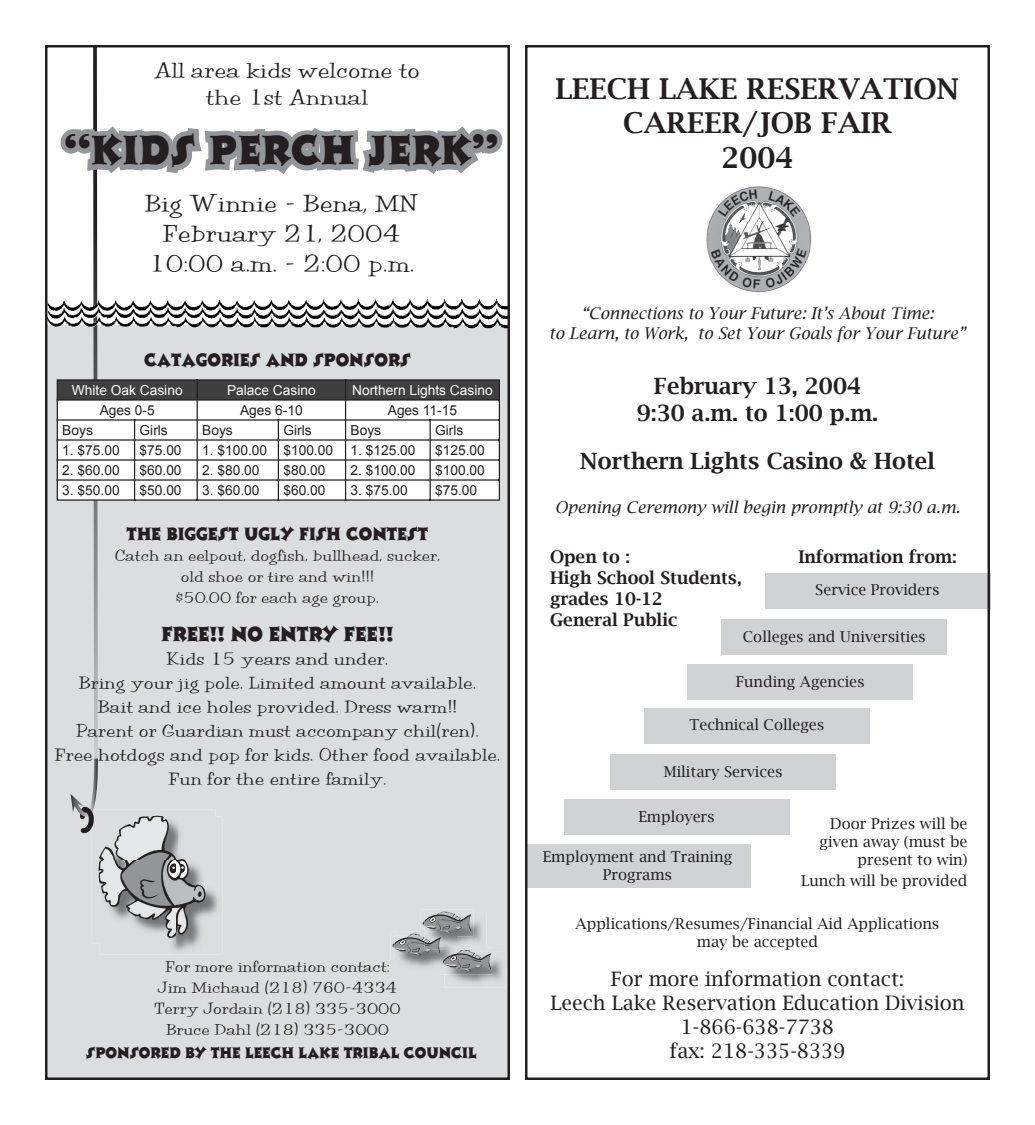
<style>
.page{position:relative;width:1035px;height:1125px;background:#fff}
.page>*{position:absolute;margin:0;border:0;box-sizing:border-box;transform-origin:0 0}
.t1{font:40px "Ashley Crawford";letter-spacing:.03em;color:#231f20}
.t2{font:600 28.75px/34.5px "Lucida Bright";color:#231f20;text-align:center}
.t3{font:27.5px/30px "Parade";color:#231f20;text-align:center}
.t4{font:25px/26.2px "Parade";color:#231f20;text-align:center}
.t5{font:600 22.5px/27px "Lucida Bright";color:#231f20;text-align:center}
.t6{font:20px/24px "Parade";color:#231f20;text-align:center}
.t7{font:20px/24px "Lucida Bright";color:#231f20;text-align:center}
.t8{font:20px "Ashley Crawford";color:#231f20}
.t9{font:17.5px/21px "Parade";color:#231f20;text-align:center}
.t10{font:600 17.5px/21px "Lucida Bright";color:#231f20}
.t11{font:17.5px "Ashley Crawford";color:#231f20}
.t12{font:italic 16.25px/19.5px "Lucida Bright";color:#231f20;text-align:center}
.t13{font:15px/18px "Lucida Bright";color:#231f20;text-align:center}
.t14{font:15px "Ashley Crawford";color:#231f20}
.t15{font:13.75px "Arial";color:#231f20}
.t16{font:13.75px "Arial";color:#fff}
</style>
<div class="page">
<img style="left:706px;top:186px;width:106px;height:107px">
<div style="left:49px;top:325px;width:457px;height:751px;background:#dcdddf"></div>
<img style="left:100px;top:835px;width:122px;height:120px">
<img style="left:92px;top:835px;width:8px;height:109px">
<img style="left:100px;top:835px;width:115px;height:109px">
<img style="left:394px;top:959px;width:47px;height:13px">
<img style="left:391px;top:932px;width:30px;height:27px">
<img style="left:456px;top:913px;width:30px;height:35px">
<img style="left:421px;top:909px;width:52px;height:23px">
<img style="left:425px;top:913px;width:48px;height:23px">
<img style="left:444px;top:951px;width:62px;height:36px">
<img style="left:441px;top:948px;width:52px;height:27px">
<img style="left:441px;top:959px;width:3px;height:13px">
<svg style="left:421px;top:932px;width:35px;height:27px"></svg>
<img style="left:444px;top:951px;width:49px;height:24px">
<img style="left:444px;top:951px;width:12px;height:21px">
<svg style="left:54px;top:49px;width:452px;height:786px"></svg>
<div style="left:765px;top:574px;width:225px;height:35px;background:#d1d2d4"></div>
<div style="left:722px;top:619px;width:225px;height:36px;background:#d1d2d4"></div>
<div style="left:644px;top:709px;width:225px;height:35px;background:#d1d2d4"></div>
<div style="left:611px;top:754px;width:225px;height:35px;background:#d1d2d4"></div>
<div style="left:688px;top:664px;width:225px;height:35px;background:#d1d2d4"></div>
<div style="left:525px;top:844px;width:225px;height:44px;background:#d1d2d4"></div>
<div style="left:564px;top:799px;width:225px;height:35px;background:#d1d2d4"></div>
<div style="left:45px;top:45px;width:465px;height:1035px;border:3px solid #231f20"></div>
<div style="left:525px;top:45px;width:465px;height:1035px;border:3px solid #231f20"></div>
<h3 class="t4" style="left:154px;top:57px;width:267px">All area kids welcome to the 1st Annual</h3>
<h1 class="t1" style="left:65px;top:121px;width:435px">“KIDS PERCH JERK”</h1>
<h3 class="t3" style="left:145px;top:188px;width:275px">Big Winnie - Bena, MN<br>February 21, 2004<br>10:00 a.m. - 2:00 p.m.</h3>
<p class="t11" style="left:144px;top:347px;width:269px">CATAGORIES AND SPONSORS</p>
<p class="t16" style="left:72px;top:381px;width:112px">White Oak Casino</p>
<p class="t16" style="left:227px;top:381px;width:90px">Palace Casino</p>
<p class="t16" style="left:352px;top:381px;width:142px">Northern Lights Casino</p>
<p class="t15" style="left:100px;top:401px;width:57px">Ages 0-5</p>
<p class="t15" style="left:240px;top:401px;width:64px">Ages 6-10</p>
<p class="t15" style="left:388px;top:401px;width:71px">Ages 11-15</p>
<p class="t15" style="left:62px;top:421px;width:32px">Boys</p>
<p class="t15" style="left:140px;top:421px;width:30px">Girls</p>
<p class="t15" style="left:202px;top:421px;width:32px">Boys</p>
<p class="t15" style="left:283px;top:421px;width:30px">Girls</p>
<p class="t15" style="left:351px;top:421px;width:32px">Boys</p>
<p class="t15" style="left:435px;top:421px;width:30px">Girls</p>
<p class="t15" style="left:62px;top:441px;width:59px">1. $75.00</p>
<p class="t15" style="left:140px;top:441px;width:44px">$75.00</p>
<p class="t15" style="left:202px;top:441px;width:132px">1. $100.00 $100.00</p>
<p class="t15" style="left:351px;top:441px;width:66px">1. $125.00</p>
<p class="t15" style="left:435px;top:441px;width:51px">$125.00</p>
<p class="t15" style="left:62px;top:461px;width:59px">2. $60.00</p>
<p class="t15" style="left:140px;top:461px;width:44px">$60.00</p>
<p class="t15" style="left:202px;top:461px;width:59px">2. $80.00</p>
<p class="t15" style="left:283px;top:461px;width:44px">$80.00</p>
<p class="t15" style="left:351px;top:461px;width:66px">2. $100.00</p>
<p class="t15" style="left:435px;top:461px;width:51px">$100.00</p>
<p class="t15" style="left:62px;top:481px;width:59px">3. $50.00</p>
<p class="t15" style="left:140px;top:481px;width:44px">$50.00</p>
<p class="t15" style="left:202px;top:481px;width:59px">3. $60.00</p>
<p class="t15" style="left:283px;top:481px;width:44px">$60.00</p>
<p class="t15" style="left:351px;top:481px;width:59px">3. $75.00</p>
<p class="t15" style="left:435px;top:481px;width:44px">$75.00</p>
<p class="t11" style="left:127px;top:521px;width:303px">THE BIGGEST UGLY FISH CONTEST</p>
<p class="t9" style="left:115px;top:545px;width:327px">Catch an eelpout, dogfish, bullhead, sucker, old shoe or tire and win!!!<br>$50.00 for each age group.</p>
<h3 class="t8" style="left:162px;top:619px;width:234px">FREE!! NO ENTRY FEE!!</h3>
<p class="t6" style="left:55px;top:646px;width:447px">Kids 15 years and under.<br>Bring your jig pole. Limited amount available.<br>Bait and ice holes provided. Dress warm!!<br>Parent or Guardian must accompany chil(ren).<br>Free hotdogs and pop for kids. Other food available.<br>Fun for the entire family.</p>
<p class="t9" style="left:154px;top:956px;width:248px">For more information contact:<br>Jim Michaud (218) 760-4334<br>Terry Jordain (218) 335-3000<br>Bruce Dahl (218) 335-3000</p>
<p class="t14" style="left:86px;top:1042px;width:392px">SPONSORED BY THE LEECH LAKE TRIBAL COUNCIL</p>
<h2 class="t2" style="left:555px;top:71px;width:406px">LEECH LAKE RESERVATION<br>CAREER/JOB FAIR<br>2004</h2>
<p class="t12" style="left:549px;top:304px;width:418px">“Connections to Your Future: It’s About Time:<br>to Learn, to Work, to Set Your Goals for Your Future”</p>
<h3 class="t5" style="left:637px;top:373px;width:243px">February 13, 2004<br>9:30 a.m. to 1:00 p.m.</h3>
<h3 class="t5" style="left:580px;top:448px;width:356px">Northern Lights Casino &amp; Hotel</h3>
<p class="t12" style="left:555px;top:497px;width:407px">Opening Ceremony will begin promptly at 9:30 a.m.</p>
<p class="t10" style="left:798px;top:546px;width:160px">Information from:</p>
<p class="t10" style="left:550px;top:547px;width:193px">Open to :<br>High School Students, grades 10-12<br>General Public</p>
<p class="t13" style="left:815px;top:581px;width:126px">Service Providers</p>
<p class="t13" style="left:743px;top:628px;width:185px">Colleges and Universities</p>
<p class="t13" style="left:736px;top:673px;width:130px">Funding Agencies</p>
<p class="t13" style="left:689px;top:715px;width:137px">Technical Colleges</p>
<p class="t13" style="left:664px;top:763px;width:120px">Military Services</p>
<p class="t13" style="left:638px;top:808px;width:78px">Employers</p>
<p class="t13" style="left:543px;top:848px;width:191px">Employment and Training<br>Programs</p>
<p class="t13" style="left:820px;top:815px;width:149px;text-align:right">Door Prizes will be given away (must be present to win)</p>
<p class="t13" style="left:801px;top:871px;width:168px">Lunch will be provided</p>
<p class="t13" style="left:576px;top:915px;width:365px">Applications/Resumes/Financial Aid Applications may be accepted</p>
<h3 class="t7" style="left:550px;top:967px;width:416px">For more information contact:<br>Leech Lake Reservation Education Division<br>1-866-638-7738<br>fax: 218-335-8339</h3>
</div>
